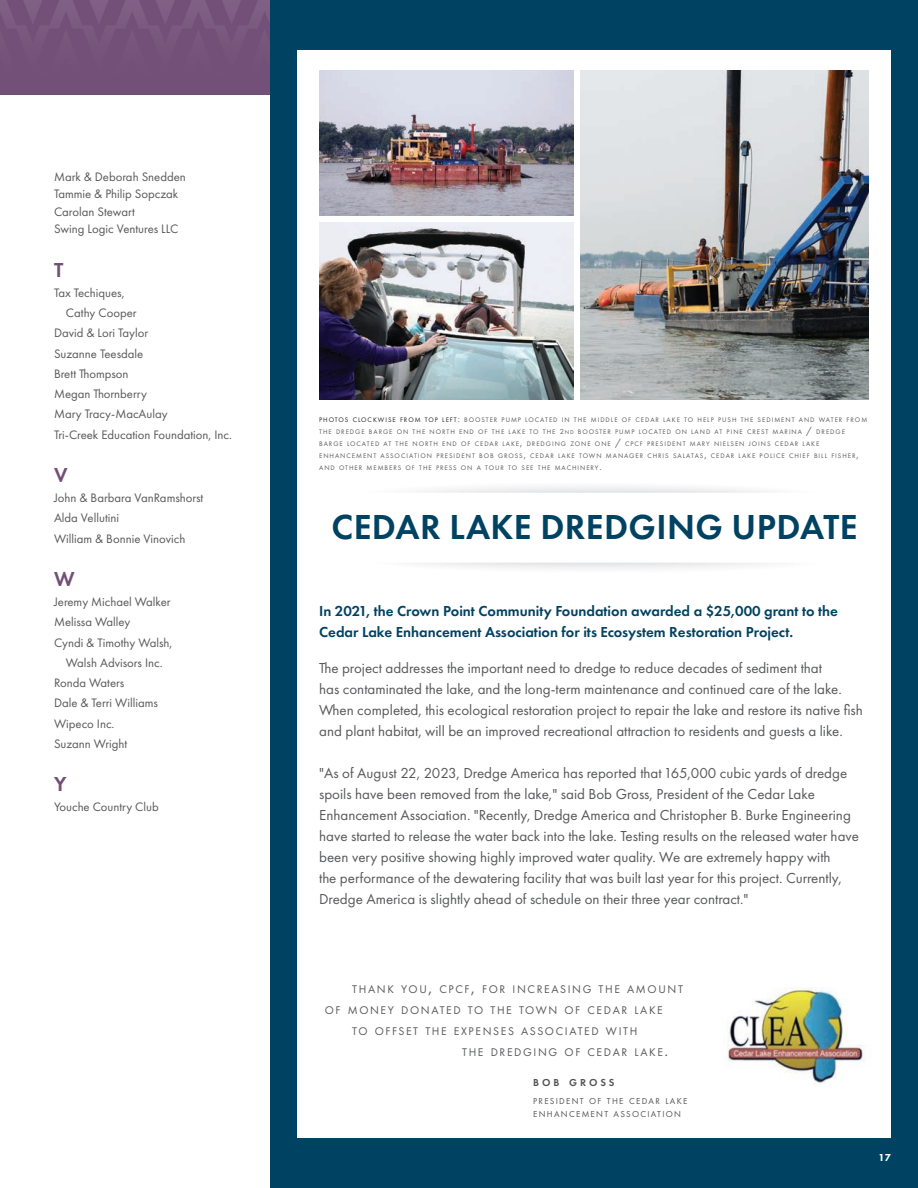
<style>
.page{position:relative;width:918px;height:1188px;background:#fff}
.page>*{position:absolute;margin:0;border:0;box-sizing:border-box;transform-origin:0 0}
.t1{font:600 36px "Futura PT";letter-spacing:.01em;color:#004262}
.t2{font:600 21px "Futura PT";color:#734f77}
.t3{font:15px/21px "Futura PT";color:#57585a}
.t4{font:600 15px/21px "Futura PT";color:#004262}
.t5{font:12.75px "Futura PT";color:#57585a}
.t6{font:11.55px "Futura PT";letter-spacing:.145em;color:#57585a}
.t7{font:600 10.5px "Futura PT";letter-spacing:.285em;color:#535355}
.t8{font:800 10.5px "Futura PT";color:#fff}
.t9{font:8.85px "Futura PT";letter-spacing:.145em;color:#535355}
.t10{font:6.9px/12px "Futura PT";letter-spacing:.145em;color:#57585a}
.s1{color:#231f20}
.s2{font-size:9.75px}
.s3{font-size:7.5px}
.s4{font-size:5.7px}
.s5{font-size:16.5px}
</style>
<div class="page">
<img style="left:0;top:0;width:270px;height:94px">
<div style="left:270px;top:0;width:648px;height:1188px;background:#004262"></div>
<div style="left:297px;top:50px;width:594px;height:1088px;background:#fff"></div>
<img style="left:580px;top:70px;width:289px;height:330px">
<img style="left:319px;top:223px;width:255px;height:177px">
<img style="left:319px;top:70px;width:255px;height:146px">
<img style="left:727px;top:988px;width:137px;height:96px">
<svg style="left:422px;top:486px;width:349px;height:7px"></svg>
<svg style="left:413px;top:563px;width:362px;height:6px"></svg>
<p class="t5" style="left:54px;top:169px;width:133px">Mark &amp; Deborah Snedden</p>
<p class="t5" style="left:54px;top:186px;width:126px">Tammie &amp; Philip Sopczak</p>
<p class="t5" style="left:54px;top:204px;width:83px">Carolan Stewart</p>
<p class="t5" style="left:54px;top:222px;width:126px">Swing Logic Ventures LLC</p>
<p class="t2" style="left:54px;top:256px;width:11px">T</p>
<p class="t5" style="left:54px;top:285px;width:72px">Tax Techiques,</p>
<p class="t5" style="left:66px;top:305px;width:72px">Cathy Cooper</p>
<p class="t5" style="left:54px;top:326px;width:96px">David &amp; Lori Taylor</p>
<p class="t5" style="left:54px;top:346px;width:91px">Suzanne Teesdale</p>
<p class="t5" style="left:54px;top:366px;width:76px">Brett Thompson</p>
<p class="t5" style="left:54px;top:386px;width:94px">Megan Thornberry</p>
<p class="t5" style="left:54px;top:407px;width:115px">Mary Tracy-MacAulay</p>
<p class="t5" style="left:54px;top:427px;width:180px">Tri-Creek Education Foundation, Inc.</p>
<p class="t2" style="left:54px;top:462px;width:15px">V</p>
<p class="t5" style="left:54px;top:490px;width:151px">John &amp; Barbara VanRamshorst</p>
<p class="t5" style="left:54px;top:511px;width:67px">Alda Vellutini</p>
<p class="t5" style="left:54px;top:531px;width:133px">William &amp; Bonnie Vinovich</p>
<p class="t2" style="left:54px;top:566px;width:22px">W</p>
<p class="t5" style="left:54px;top:594px;width:118px">Jeremy Michael Walker</p>
<p class="t5" style="left:54px;top:614px;width:78px">Melissa Walley</p>
<p class="t5" style="left:54px;top:635px;width:120px">Cyndi &amp; Timothy Walsh,</p>
<p class="t5" style="left:66px;top:655px;width:98px">Walsh Advisors Inc.</p>
<p class="t5" style="left:54px;top:675px;width:72px">Ronda Waters</p>
<p class="t5" style="left:54px;top:695px;width:106px">Dale &amp; Terri Williams</p>
<p class="t5" style="left:54px;top:716px;width:62px">Wipeco Inc.</p>
<p class="t5" style="left:54px;top:736px;width:75px">Suzann Wright</p>
<p class="t2" style="left:54px;top:771px;width:14px">Y</p>
<p class="t5" style="left:54px;top:799px;width:106px">Youche Country Club</p>
<p class="t10" style="left:319px;top:413px;width:550px"><span class="s1">PHOTOS CLOCKWISE FROM TOP LEFT</span><span class="s2">:</span> BOOSTER PUMP LOCATED IN THE MIDDLE OF CEDAR LAKE TO HELP PUSH THE SEDIMENT AND WATER FROM<br>THE DREDGE BARGE ON THE NORTH END OF THE LAKE TO THE <span class="s3">2</span><span class="s4">ND</span> BOOSTER PUMP LOCATED ON LAND AT PINE CREST MARINA <span class="s2">/</span> DREDGE<br>BARGE LOCATED AT THE NORTH END OF CEDAR LAKE<span class="s2">,</span> DREDGING ZONE ONE <span class="s2">/</span> CPCF PRESIDENT MARY NIELSEN JOINS CEDAR LAKE</p>
<p class="t10" style="left:319px;top:449px;width:541px">ENHANCEMENT ASSOCIATION PRESIDENT BOB GROSS<span class="s2">,</span> CEDAR LAKE TOWN MANAGER CHRIS SALATAS<span class="s2">,</span> CEDAR LAKE POLICE CHIEF BILL FISHER<span class="s2">,<br></span>AND OTHER MEMBERS OF THE PRESS ON A TOUR TO SEE THE MACHINERY<span class="s2">.</span></p>
<p class="t1" style="left:332px;top:504px;width:527px">CEDAR LAKE DREDGING UPDATE</p>
<p class="t4" style="left:319px;top:600px;width:520px">In 2021, the Crown Point Community Foundation awarded a $25,000 grant to the<br>Cedar Lake Enhancement Association for its Ecosystem Restoration Project.</p>
<p class="t3" style="left:319px;top:657px;width:504px">The project addresses the important need to dredge to reduce decades of sediment that</p>
<p class="t3" style="left:319px;top:678px;width:545px">has contaminated the lake, and the long-term maintenance and continued care of the lake.<br>When completed, this ecological restoration project to repair the lake and restore its native fish and plant habitat, will be an improved recreational attraction to residents and guests a like.</p>
<p class="t3" style="left:319px;top:762px;width:542px">"As of August 22, 2023, Dredge America has reported that 165,000 cubic yards of dredge spoils have been removed from the lake," said Bob Gross, President of the Cedar Lake Enhancement Association. "Recently, Dredge America and Christopher B. Burke Engineering have started to release the water back into the lake. Testing results on the released water have been very positive showing highly improved water quality. We are extremely happy with<br>the performance of the dewatering facility that was built last year for this project. Currently, Dredge America is slightly ahead of schedule on their three year contract."</p>
<p class="t6" style="left:352px;top:982px;width:332px">THANK YOU<span class="s5">,</span> CPCF<span class="s5">,</span> FOR INCREASING THE AMOUNT</p>
<p class="t6" style="left:325px;top:1003px;width:340px">OF MONEY DONATED TO THE TOWN OF CEDAR LAKE</p>
<p class="t6" style="left:352px;top:1024px;width:287px">TO OFFSET THE EXPENSES ASSOCIATED WITH</p>
<p class="t6" style="left:462px;top:1045px;width:208px">THE DREDGING OF CEDAR LAKE<span class="s5">.</span></p>
<p class="t7" style="left:533px;top:1076px;width:83px">BOB GROSS</p>
<p class="t9" style="left:533px;top:1096px;width:156px">PRESIDENT OF THE CEDAR LAKE</p>
<p class="t9" style="left:533px;top:1109px;width:149px">ENHANCEMENT ASSOCIATION</p>
<p class="t8" style="left:879px;top:1151px;width:14px">17</p>
</div>
